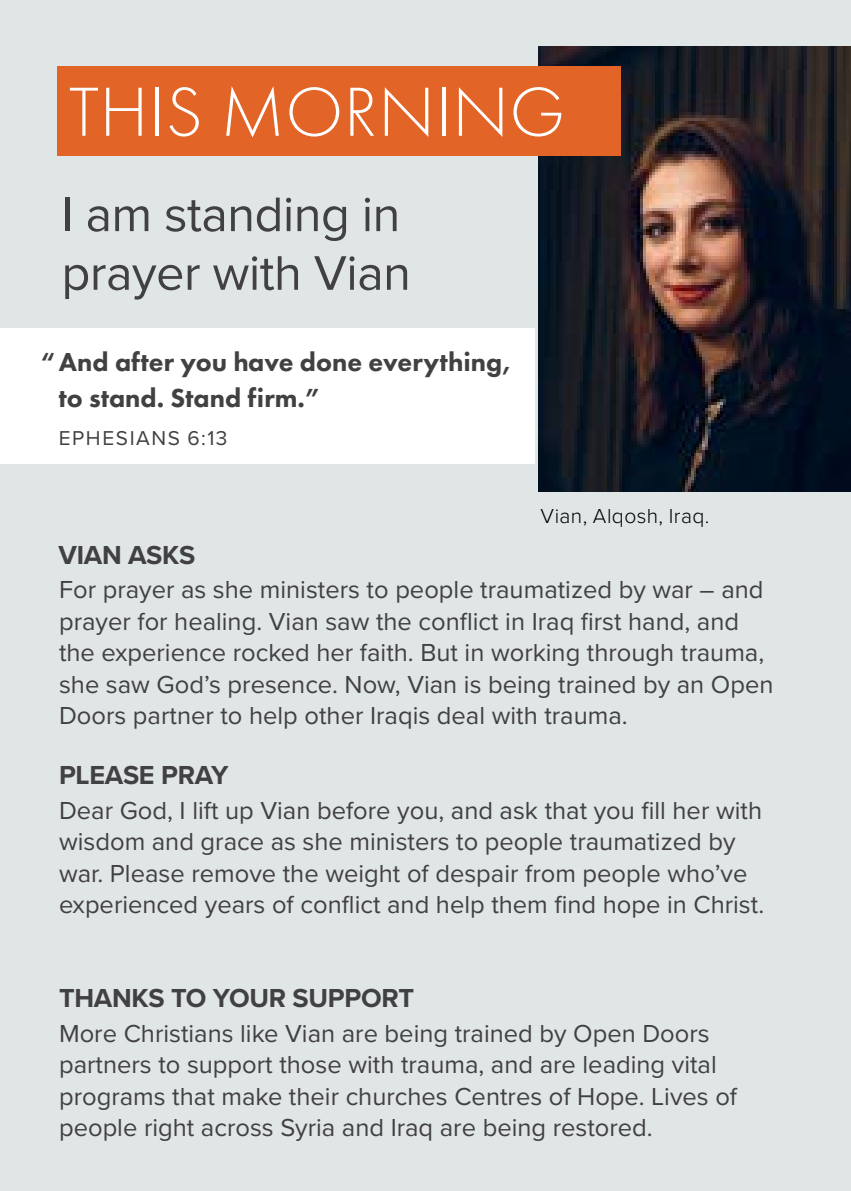
<style>
.page{position:relative;width:851px;height:1191px;background:#fff}
.page>*{position:absolute;margin:0;border:0;box-sizing:border-box;transform-origin:0 0}
.t1{font:300 72px "Futura PT";letter-spacing:.01em;color:#fff}
.t2{font:50.4px/58.5px "Proxima Nova";letter-spacing:-.01em;color:#414042}
.t3{font:800 27px/36px "Futura PT";color:#414042}
.t4{font:700 27px "Proxima Nova";letter-spacing:-.01em;color:#414042}
.t5{font:25.5px/31.5px "Proxima Nova";color:#414042}
.t6{font:300 21px "Proxima Nova";letter-spacing:.02em;color:#000}
.t7{font:20.7px "Proxima Nova";letter-spacing:.075em;color:#414042}
</style>
<div class="page">
<div style="left:0;top:0;width:850px;height:1191px;background:#e0e5e6"></div>
<div style="left:0;top:328px;width:534px;height:136px;background:#fff"></div>
<img style="left:538px;top:47px;width:312px;height:444px">
<div style="left:57px;top:66px;width:564px;height:90px;background:#e26427"></div>
<h1 class="t1" style="left:69px;top:71px;width:498px">THIS MORNING</h1>
<h2 class="t2" style="left:61px;top:183px;width:351px">I am standing in prayer with Vian</h2>
<p class="t3" style="left:59px;top:343px;width:453px;text-indent:-18px">“And after you have done everything, to stand. Stand firm.”</p>
<p class="t7" style="left:59px;top:423px;width:170px">EPHESIANS 6:13</p>
<p class="t6" style="left:540px;top:500px;width:170px">Vian, Alqosh, Iraq.</p>
<p class="t4" style="left:59px;top:534px;width:138px">VIAN ASKS</p>
<p class="t5" style="left:59px;top:572px;width:715px">For prayer as she ministers to people traumatized by war – and prayer for healing. Vian saw the conflict in Iraq first hand, and the experience rocked her faith. But in working through trauma, she saw God’s presence. Now, Vian is being trained by an Open Doors partner to help other Iraqis deal with trauma.</p>
<p class="t4" style="left:59px;top:755px;width:171px">PLEASE PRAY</p>
<p class="t5" style="left:59px;top:793px;width:706px">Dear God, I lift up Vian before you, and ask that you fill her with wisdom and grace as she ministers to people traumatized by war. Please remove the weight of despair from people who’ve experienced years of conflict and help them find hope in Christ.</p>
<p class="t4" style="left:59px;top:978px;width:356px">THANKS TO YOUR SUPPORT</p>
<p class="t5" style="left:59px;top:1016px;width:679px">More Christians like Vian are being trained by Open Doors partners to support those with trauma, and are leading vital programs that make their churches Centres of Hope. Lives of people right across Syria and Iraq are being restored.</p>
</div>
